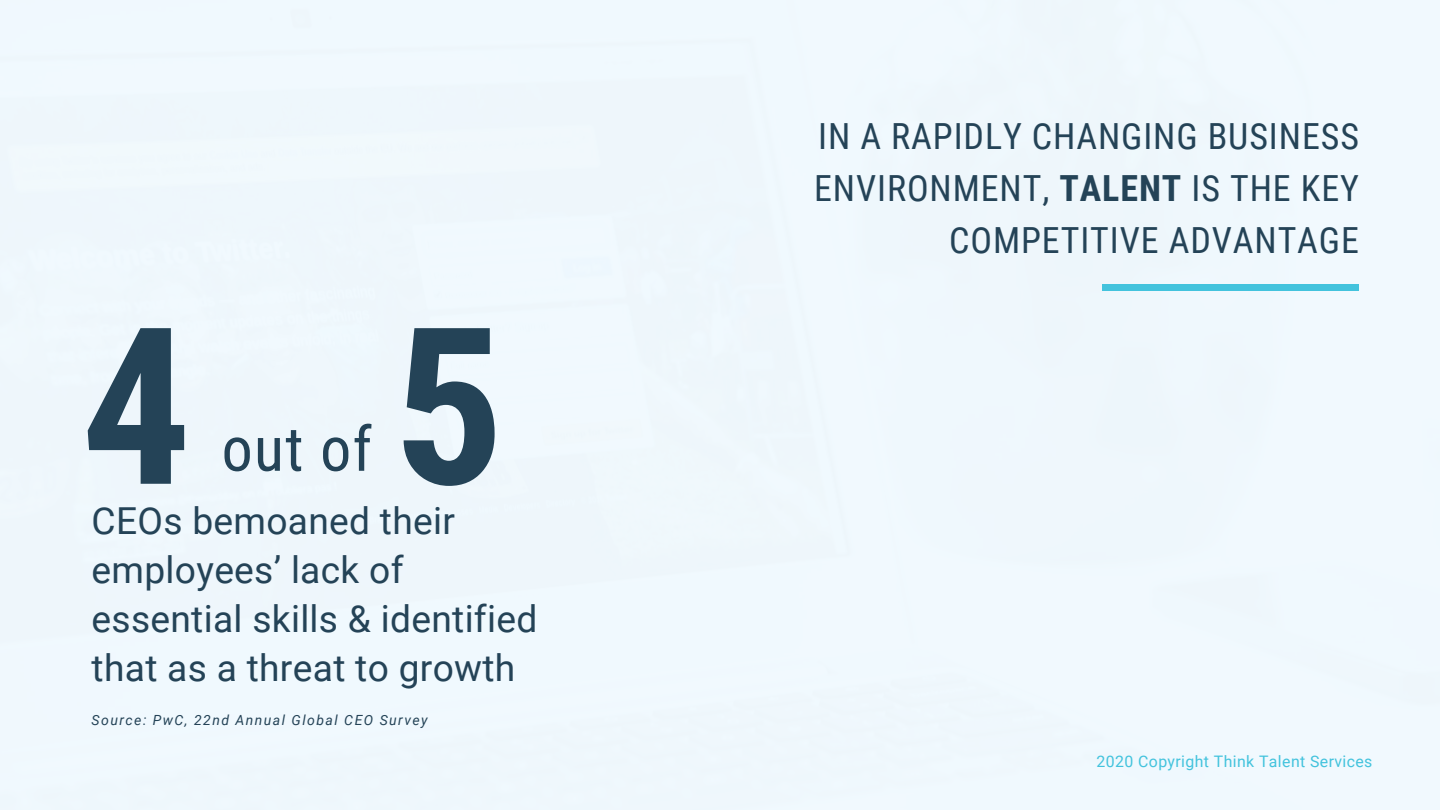
<style>
.page{position:relative;width:1440px;height:810px;background:#eff8fd}
.page>*{position:absolute;margin:0;border:0;box-sizing:border-box;transform-origin:0 0}
.t1{font:700 218.9px "Roboto Condensed";color:#244357}
.t2{font:62px "Roboto Condensed";color:#244357}
.t3{font:37.2px/49px "Roboto";letter-spacing:.01em;color:#244357}
.t4{font:36px/51.9px "Roboto Condensed";letter-spacing:.025em;color:#244357;text-align:right}
.t5{font:15.9px "Roboto";letter-spacing:.025em;color:#43c3dd}
.t6{font:italic 14px "Roboto";letter-spacing:.105em;color:#244357}
.s1{font-weight:700}
</style>
<div class="page">
<div style="left:1103px;top:284px;width:256px;height:7px;background:#43c3dd"></div>
<h1 class="t1" style="left:81px;top:281px;width:112px">4</h1>
<p class="t3" style="left:92px;top:497px;width:365px">CEOs bemoaned their</p>
<h1 class="t1" style="left:393px;top:281px;width:112px">5</h1>
<h2 class="t2" style="left:222px;top:413px;width:152px">out of</h2>
<p class="t3" style="left:92px;top:546px;width:447px">employees’ lack of essential skills &amp; identified that as a threat to growth</p>
<p class="t6" style="left:92px;top:712px;width:338px">Source: PwC, 22nd Annual Global CEO Survey</p>
<p class="t4" style="left:814px;top:111px;width:546px">IN A RAPIDLY CHANGING BUSINESS<br>ENVIRONMENT, <span class="s1">TALENT</span> IS THE KEY<br>COMPETITIVE ADVANTAGE</p>
<p class="t5" style="left:1097px;top:752px;width:277px">2020 Copyright Think Talent Services</p>
</div>
